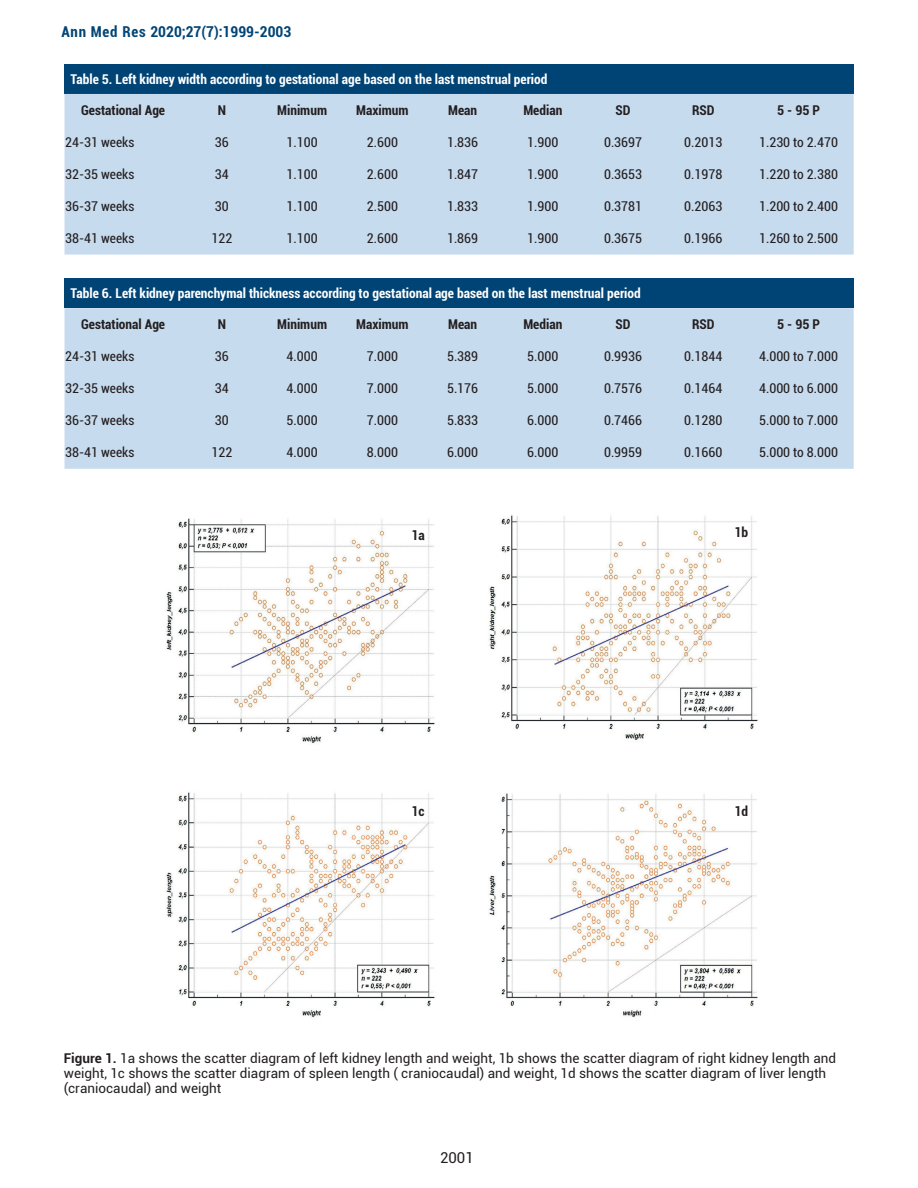
<style>
.page{position:relative;width:918px;height:1188px;background:#fff}
.page>*{position:absolute;margin:0;border:0;box-sizing:border-box;transform-origin:0 0}
.t1{font:700 condensed 15px "Roboto";color:#004475}
.t2{font:15px "Roboto";color:#231f20}
.t3{font:condensed 13.5px "Roboto";color:#231f20}
.t4{font:13.5px/15px "Roboto";color:#231f20}
.t5{font:700 condensed 13.5px "Roboto";color:#fff}
.t6{font:700 condensed 13.5px "Roboto";color:#231f20}
.s1{font-weight:700}
</style>
<div class="page">
<div style="left:65px;top:65px;width:789px;height:29px;background:#004475"></div>
<div style="left:65px;top:94px;width:789px;height:161px;background:#c7dbef"></div>
<div style="left:65px;top:279px;width:789px;height:29px;background:#004475"></div>
<div style="left:65px;top:308px;width:789px;height:161px;background:#c7dbef"></div>
<img style="left:166px;top:518px;width:269px;height:226px">
<img style="left:489px;top:515px;width:269px;height:226px">
<img style="left:166px;top:792px;width:269px;height:226px">
<img style="left:489px;top:793px;width:269px;height:224px">
<p class="t1" style="left:61px;top:21px;width:231px">Ann Med Res 2020;27(7):1999-2003</p>
<p class="t5" style="left:71px;top:70px;width:479px">Table 5. Left kidney width according to gestational age based on the last menstrual period</p>
<p class="t6" style="left:81px;top:101px;width:86px">Gestational Age</p>
<p class="t6" style="left:218px;top:101px;width:10px">N</p>
<p class="t6" style="left:277px;top:101px;width:51px">Minimum</p>
<p class="t6" style="left:356px;top:101px;width:54px">Maximum</p>
<p class="t6" style="left:448px;top:101px;width:31px">Mean</p>
<p class="t6" style="left:523px;top:101px;width:40px">Median</p>
<p class="t6" style="left:616px;top:101px;width:17px">SD</p>
<p class="t6" style="left:692px;top:101px;width:24px">RSD</p>
<p class="t6" style="left:777px;top:101px;width:44px">5 - 95 P</p>
<p class="t3" style="left:65px;top:133px;width:71px">24-31 weeks</p>
<p class="t3" style="left:215px;top:133px;width:15px">36</p>
<p class="t3" style="left:287px;top:133px;width:33px">1.100</p>
<p class="t3" style="left:367px;top:133px;width:33px">2.600</p>
<p class="t3" style="left:447px;top:133px;width:33px">1.836</p>
<p class="t3" style="left:527px;top:133px;width:33px">1.900</p>
<p class="t3" style="left:604px;top:133px;width:40px">0.3697</p>
<p class="t3" style="left:684px;top:133px;width:40px">0.2013</p>
<p class="t3" style="left:759px;top:133px;width:80px">1.230 to 2.470</p>
<p class="t3" style="left:65px;top:165px;width:71px">32-35 weeks</p>
<p class="t3" style="left:215px;top:165px;width:15px">34</p>
<p class="t3" style="left:287px;top:165px;width:33px">1.100</p>
<p class="t3" style="left:367px;top:165px;width:33px">2.600</p>
<p class="t3" style="left:447px;top:165px;width:33px">1.847</p>
<p class="t3" style="left:527px;top:165px;width:33px">1.900</p>
<p class="t3" style="left:604px;top:165px;width:40px">0.3653</p>
<p class="t3" style="left:684px;top:165px;width:40px">0.1978</p>
<p class="t3" style="left:759px;top:165px;width:80px">1.220 to 2.380</p>
<p class="t3" style="left:65px;top:196px;width:71px">36-37 weeks</p>
<p class="t3" style="left:215px;top:196px;width:15px">30</p>
<p class="t3" style="left:287px;top:196px;width:33px">1.100</p>
<p class="t3" style="left:367px;top:196px;width:33px">2.500</p>
<p class="t3" style="left:447px;top:196px;width:33px">1.833</p>
<p class="t3" style="left:527px;top:196px;width:33px">1.900</p>
<p class="t3" style="left:604px;top:196px;width:40px">0.3781</p>
<p class="t3" style="left:684px;top:196px;width:40px">0.2063</p>
<p class="t3" style="left:759px;top:196px;width:80px">1.200 to 2.400</p>
<p class="t3" style="left:65px;top:229px;width:71px">38-41 weeks</p>
<p class="t3" style="left:211px;top:229px;width:22px">122</p>
<p class="t3" style="left:287px;top:229px;width:33px">1.100</p>
<p class="t3" style="left:367px;top:229px;width:33px">2.600</p>
<p class="t3" style="left:447px;top:229px;width:33px">1.869</p>
<p class="t3" style="left:527px;top:229px;width:33px">1.900</p>
<p class="t3" style="left:604px;top:229px;width:40px">0.3675</p>
<p class="t3" style="left:684px;top:229px;width:40px">0.1966</p>
<p class="t3" style="left:759px;top:229px;width:80px">1.260 to 2.500</p>
<p class="t5" style="left:71px;top:284px;width:572px">Table 6. Left kidney parenchymal thickness according to gestational age based on the last menstrual period</p>
<p class="t6" style="left:81px;top:315px;width:86px">Gestational Age</p>
<p class="t6" style="left:218px;top:315px;width:10px">N</p>
<p class="t6" style="left:277px;top:315px;width:51px">Minimum</p>
<p class="t6" style="left:356px;top:315px;width:54px">Maximum</p>
<p class="t6" style="left:448px;top:315px;width:31px">Mean</p>
<p class="t6" style="left:523px;top:315px;width:40px">Median</p>
<p class="t6" style="left:616px;top:315px;width:17px">SD</p>
<p class="t6" style="left:692px;top:315px;width:24px">RSD</p>
<p class="t6" style="left:777px;top:315px;width:44px">5 - 95 P</p>
<p class="t3" style="left:65px;top:347px;width:71px">24-31 weeks</p>
<p class="t3" style="left:215px;top:347px;width:15px">36</p>
<p class="t3" style="left:287px;top:347px;width:33px">4.000</p>
<p class="t3" style="left:367px;top:347px;width:33px">7.000</p>
<p class="t3" style="left:447px;top:347px;width:33px">5.389</p>
<p class="t3" style="left:527px;top:347px;width:33px">5.000</p>
<p class="t3" style="left:604px;top:347px;width:40px">0.9936</p>
<p class="t3" style="left:684px;top:347px;width:40px">0.1844</p>
<p class="t3" style="left:759px;top:347px;width:80px">4.000 to 7.000</p>
<p class="t3" style="left:65px;top:379px;width:71px">32-35 weeks</p>
<p class="t3" style="left:215px;top:379px;width:15px">34</p>
<p class="t3" style="left:287px;top:379px;width:33px">4.000</p>
<p class="t3" style="left:367px;top:379px;width:33px">7.000</p>
<p class="t3" style="left:447px;top:379px;width:33px">5.176</p>
<p class="t3" style="left:527px;top:379px;width:33px">5.000</p>
<p class="t3" style="left:604px;top:379px;width:40px">0.7576</p>
<p class="t3" style="left:684px;top:379px;width:40px">0.1464</p>
<p class="t3" style="left:759px;top:379px;width:80px">4.000 to 6.000</p>
<p class="t3" style="left:65px;top:411px;width:71px">36-37 weeks</p>
<p class="t3" style="left:215px;top:411px;width:15px">30</p>
<p class="t3" style="left:287px;top:411px;width:33px">5.000</p>
<p class="t3" style="left:367px;top:411px;width:33px">7.000</p>
<p class="t3" style="left:447px;top:411px;width:33px">5.833</p>
<p class="t3" style="left:527px;top:411px;width:33px">6.000</p>
<p class="t3" style="left:604px;top:411px;width:40px">0.7466</p>
<p class="t3" style="left:684px;top:411px;width:40px">0.1280</p>
<p class="t3" style="left:759px;top:411px;width:80px">5.000 to 7.000</p>
<p class="t3" style="left:65px;top:443px;width:71px">38-41 weeks</p>
<p class="t3" style="left:211px;top:443px;width:22px">122</p>
<p class="t3" style="left:287px;top:443px;width:33px">4.000</p>
<p class="t3" style="left:367px;top:443px;width:33px">8.000</p>
<p class="t3" style="left:447px;top:443px;width:33px">6.000</p>
<p class="t3" style="left:527px;top:443px;width:33px">6.000</p>
<p class="t3" style="left:604px;top:443px;width:40px">0.9959</p>
<p class="t3" style="left:684px;top:443px;width:40px">0.1660</p>
<p class="t3" style="left:759px;top:443px;width:80px">5.000 to 8.000</p>
<p class="t6" style="left:411px;top:526px;width:15px">1a</p>
<p class="t6" style="left:734px;top:522px;width:15px">1b</p>
<p class="t6" style="left:411px;top:802px;width:15px">1c</p>
<p class="t6" style="left:734px;top:802px;width:15px">1d</p>
<p class="t4" style="left:64px;top:1050px;width:774px"><span class="s1">Figure 1.</span> 1a shows the scatter diagram of left kidney length and weight, 1b shows the scatter diagram of right kidney length and weight, 1c shows the scatter diagram of spleen length ( craniocaudal) and weight, 1d shows the scatter diagram of liver length (craniocaudal) and weight</p>
<p class="t2" style="left:440px;top:1147px;width:35px">2001</p>
</div>
